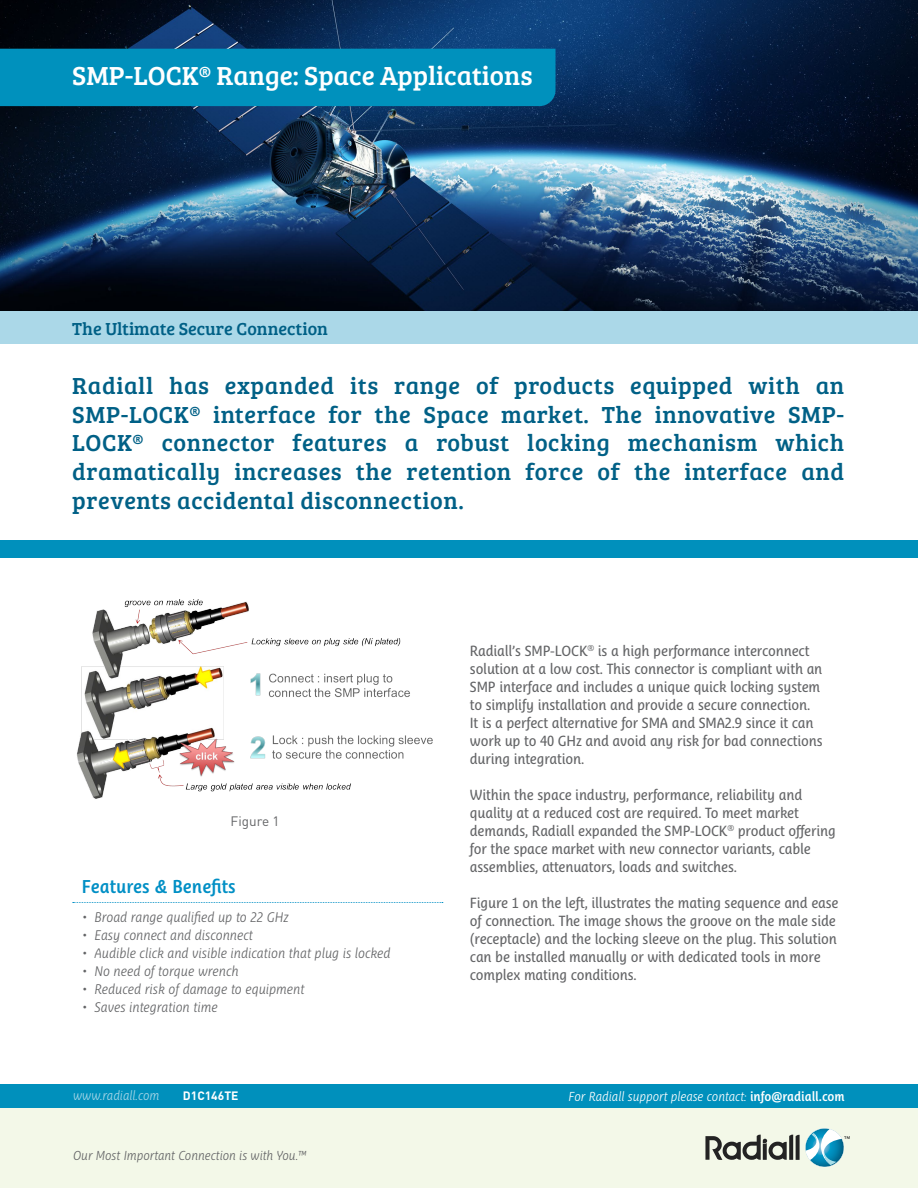
<style>
.page{position:relative;width:918px;height:1188px;background:#fff}
.page>*{position:absolute;margin:0;border:0;box-sizing:border-box;transform-origin:0 0}
.t1{font:27px "Bree Serif";color:#fff}
.t2{font:24px/28.8px "Bree Serif";letter-spacing:.025em;color:#006086;text-align:justify}
.t3{font:18px "Bree Serif";color:#006086}
.t4{font:600 18px "Ayita Pro";color:#008fc5}
.t5{font:14.25px/18px "Ayita Pro";letter-spacing:-.01em;color:#636466}
.t6{font:italic 300 13.5px "Ayita Pro";color:#636466}
.t7{font:13.5px "DIN Pro";color:#636466}
.t8{font:italic 300 12.6px "Ayita Pro";color:#fff}
.t9{font:italic 300 12.6px "Ayita Pro";color:#636466}
.t10{font:italic 300 12.6px "Ayita Pro";color:#abd8e8}
.t11{font:700 12px "DIN Pro";color:#fff}
.s1{font-weight:600;font-style:normal}
</style>
<div class="page">
<img style="left:77px;top:599px;width:356px;height:200px">
<img style="left:0;top:0;width:918px;height:312px">
<div style="left:0;top:49px;width:556px;height:57px;background:#0091bd"></div>
<div style="left:0;top:1097px;width:918px;height:91px;background:#f3f8e8"></div>
<div style="left:0;top:1084px;width:918px;height:24px;background:#0090bc"></div>
<div style="left:0;top:312px;width:918px;height:32px;background:#abd8e8"></div>
<div style="left:0;top:540px;width:918px;height:18px;background:#0090bc"></div>
<svg style="left:705px;top:1128px;width:145px;height:39px"></svg>
<svg style="left:73px;top:902px;width:370px;height:1px"></svg>
<h1 class="t1" style="left:72px;top:56px;width:462px">SMP-LOCK® Range: Space Applications</h1>
<p class="t3" style="left:72px;top:316px;width:257px">The Ultimate Secure Connection</p>
<p class="t2" style="left:72px;top:370px;width:774px">Radiall has expanded its range of products equipped with an SMP-LOCK® interface for the Space market. The innovative SMP-LOCK® connector features a robust locking mechanism which dramatically increases the retention force of the interface and prevents accidental disconnection.</p>
<p class="t7" style="left:231px;top:812px;width:50px">Figure 1</p>
<p class="t4" style="left:82px;top:876px;width:155px">Features &amp; Benefits</p>
<p class="t6" style="left:82px;top:909px;width:209px">• Broad range qualified up to 22 GHz</p>
<p class="t6" style="left:82px;top:927px;width:173px">• Easy connect and disconnect</p>
<p class="t6" style="left:82px;top:945px;width:310px">• Audible click and visible indication that plug is locked</p>
<p class="t6" style="left:82px;top:963px;width:158px">• No need of torque wrench</p>
<p class="t6" style="left:82px;top:981px;width:224px">• Reduced risk of damage to equipment</p>
<p class="t6" style="left:82px;top:999px;width:137px">• Saves integration time</p>
<p class="t5" style="left:470px;top:642px;width:354px">Radiall’s SMP-LOCK<sup>®</sup> is a high performance interconnect solution at a low cost. This connector is compliant with an SMP interface and includes a unique quick locking system to simplify installation and provide a secure connection.<br>It is a perfect alternative for SMA and SMA2.9 since it can work up to 40 GHz and avoid any risk for bad connections during integration.</p>
<p class="t5" style="left:470px;top:786px;width:368px">Within the space industry, performance, reliability and quality at a reduced cost are required. To meet market demands, Radiall expanded the SMP-LOCK<sup>®</sup> product offering for the space market with new connector variants, cable assemblies, attenuators, loads and switches.</p>
<p class="t5" style="left:470px;top:894px;width:370px">Figure 1 on the left, illustrates the mating sequence and ease of connection. The image shows the groove on the male side (receptacle) and the locking sleeve on the plug. This solution can be installed manually or with dedicated tools in more complex mating conditions.</p>
<p class="t10" style="left:73px;top:1088px;width:88px">www.radiall.com</p>
<p class="t8" style="left:569px;top:1089px;width:278px">For Radiall support please contact: <span class="s1">info@radiall.com</span></p>
<p class="t11" style="left:183px;top:1088px;width:57px">D1C146TE</p>
<p class="t9" style="left:73px;top:1148px;width:235px">Our Most Important Connection is with You.™</p>
</div>
